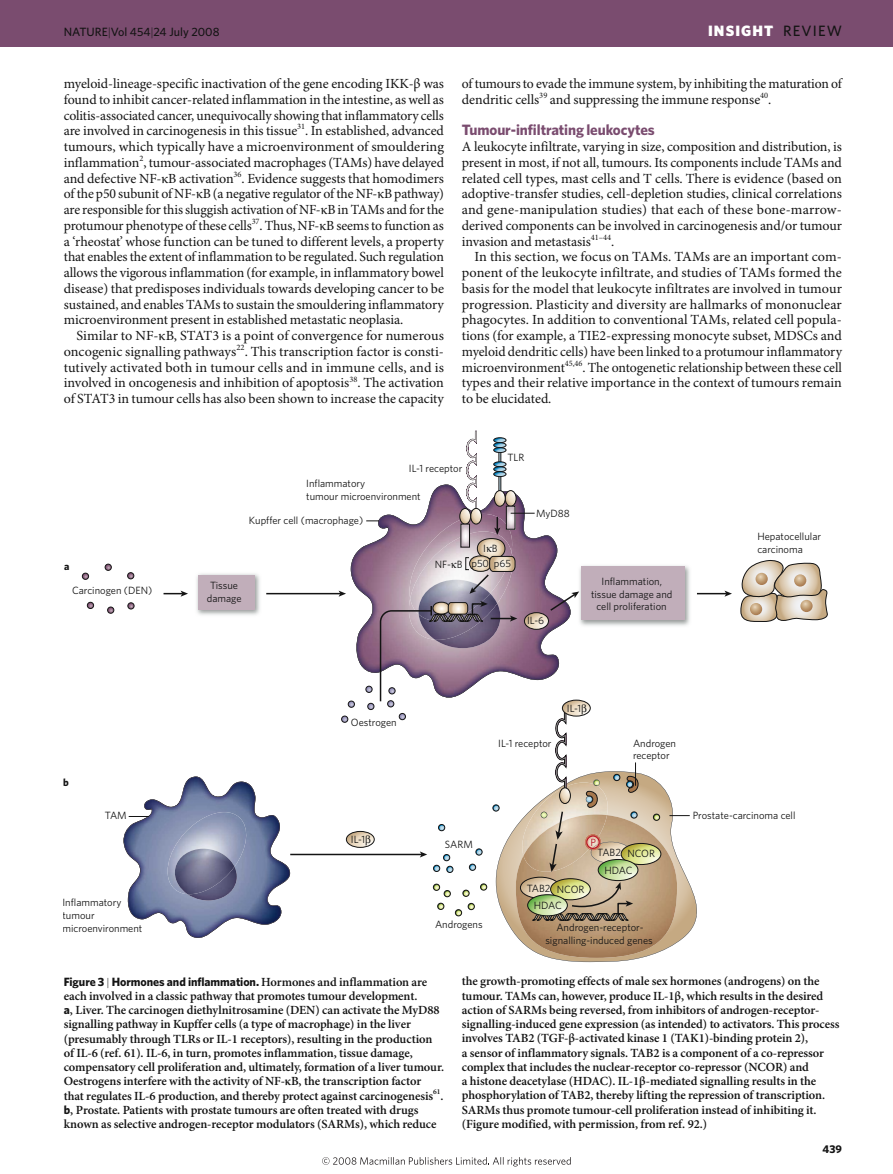
<style>
.page{position:relative;width:893px;height:1174px;background:#fff}
.page>*{position:absolute;margin:0;border:0;box-sizing:border-box;transform-origin:0 0}
.t1{font:700 15px "Whitney";letter-spacing:-.005em;color:#7a4c6f}
.t2{font:900 15px "Whitney";letter-spacing:.075em;color:#fff}
.t3{font:13.95px/15.8px "Minion Pro";letter-spacing:-.005em;color:#141414;text-align:justify}
.t4{font:600 12.45px/14.2px "Minion Pro";letter-spacing:-.005em;color:#141414}
.t5{font:700 12px "Whitney";letter-spacing:-.005em;color:#141414}
.t6{font:500 12px "Whitney";color:#141414}
.t7{font:700 11.25px "Whitney";color:#141414}
.t8{font:10.5px/12.6px "Whitney";color:#141414}
.t9{font:700 10.5px "Whitney";color:#141414}
.t10{font:10.5px "Whitney";color:#ba0e21}
.s1{font-weight:300}
.s2{font-weight:500;color:#141414}
.s3{font-weight:300;font-size:11.25px}
.s4{font-family:"Minion Pro";font-weight:600;font-size:12.45px}
.s5{font-family:"Whitney";font-weight:700;font-size:12px}
</style>
<div class="page">
<hr style="left:697px;top:593px;width:30px;height:1px;background:#141414">
<svg style="left:724px;top:590px;width:8px;height:6px"></svg>
<svg style="left:740px;top:560px;width:87px;height:62px;background:#cfc2b0"></svg>
<svg style="left:82px;top:573px;width:7px;height:6px"></svg>
<div style="left:82px;top:573px;width:7px;height:6px;border:1px solid #141414;border-radius:50%"></div>
<svg style="left:105px;top:564px;width:6px;height:6px"></svg>
<div style="left:105px;top:564px;width:7px;height:6px;border:1px solid #141414;border-radius:50%"></div>
<svg style="left:87px;top:602px;width:7px;height:6px"></svg>
<div style="left:87px;top:602px;width:7px;height:6px;border:1px solid #141414;border-radius:50%"></div>
<svg style="left:108px;top:607px;width:6px;height:6px"></svg>
<div style="left:107px;top:607px;width:7px;height:6px;border:1px solid #141414;border-radius:50%"></div>
<div style="left:0;top:0;width:893px;height:47px;background:#7a4c6f"></div>
<svg style="left:322px;top:1157px;width:249px;height:9px"></svg>
<svg style="left:124px;top:431px;width:573px;height:531px"></svg>
<p class="t6" style="left:64px;top:27px;width:157px">NATURE<span class="s1">|</span>Vol 454<span class="s1">|</span>24 July 2008</p>
<p class="t2" style="left:708px;top:25px;width:135px">INSIGHT <span class="s2">REVIEW</span></p>
<p class="t3" style="left:64px;top:77px;width:382px">myeloid-lineage-specific inactivation of the gene encoding IKK-β was found to inhibit cancer-related inflammation in the intestine, as well as colitis-associated cancer, unequivocally showing that inflammatory cells are involved in carcinogenesis in this tissue<sup>31</sup>. In established, advanced tumours, which typically have a microenvironment of smouldering inflammation<sup>2</sup>, tumour-associated macrophages (TAMs) have delayed and defective NF-κB activation<sup>36</sup>. Evidence suggests that homodimers of the p50 subunit of NF-κB (a negative regulator of the NF-κB pathway) are responsible for this sluggish activation of NF-κB in TAMs and for the protumour phenotype of these cells<sup>37</sup>. Thus, NF-κB seems to function as a ‘rheostat’ whose function can be tuned to different levels, a property that enables the extent of inflammation to be regulated. Such regulation allows the vigorous inflammation (for example, in inflammatory bowel disease) that predisposes individuals towards developing cancer to be sustained, and enables TAMs to sustain the smouldering inflammatory microenvironment present in established metastatic neoplasia.</p>
<p class="t3" style="left:64px;top:329px;width:382px;text-indent:13px">Similar to NF-κB, STAT3 is a point of convergence for numerous oncogenic signalling pathways<sup>22</sup>. This transcription factor is consti&shy;tutively activated both in tumour cells and in immune cells, and is involved in oncogenesis and inhibition of apoptosis<sup>38</sup>. The activation of STAT3 in tumour cells has also been shown to increase the capacity</p>
<p class="t3" style="left:462px;top:77px;width:382px">of tumours to evade the immune system, by inhibiting the maturation of dendritic cells<sup>39</sup> and suppressing the immune response<sup>40</sup>.</p>
<p class="t1" style="left:462px;top:124px;width:195px">Tumour-infiltrating leukocytes</p>
<p class="t3" style="left:462px;top:140px;width:382px">A leukocyte infiltrate, varying in size, composition and distribution, is present in most, if not all, tumours. Its components include TAMs and related cell types, mast cells and T cells. There is evidence (based on adoptive-transfer studies, cell-depletion studies, clinical correlations and gene-manipulation studies) that each of these bone-marrow&shy;derived components can be involved in carcinogenesis and/or tumour invasion and metastasis<sup>41–44</sup>.</p>
<p class="t3" style="left:462px;top:250px;width:382px;text-indent:13px">In this section, we focus on TAMs. TAMs are an important com&shy;ponent of the leukocyte infiltrate, and studies of TAMs formed the basis for the model that leukocyte infiltrates are involved in tumour progression. Plasticity and diversity are hallmarks of mononuclear phagocytes. In addition to conventional TAMs, related cell popula&shy;tions (for example, a TIE2-expressing monocyte subset, MDSCs and myeloid dendritic cells) have been linked to a protumour inflammatory microenvironment<sup>45,46</sup>. The ontogenetic relationship between these cell types and their relative importance in the context of tumours remain to be elucidated.</p>
<p class="t8" style="left:507px;top:452px;width:18px">TLR</p>
<p class="t8" style="left:409px;top:463px;width:55px">IL-1 receptor</p>
<p class="t9" style="left:64px;top:562px;width:7px">a</p>
<p class="t8" style="left:72px;top:584px;width:82px">Carcinogen (DEN)</p>
<p class="t9" style="left:63px;top:779px;width:7px">b</p>
<p class="t8" style="left:306px;top:478px;width:116px">Inflammatory<br>tumour microenvironment</p>
<p class="t8" style="left:249px;top:514px;width:116px">Kupffer cell (macrophage)</p>
<p class="t8" style="left:435px;top:558px;width:29px">NF- B</p>
<p class="t8" style="left:483px;top:543px;width:16px">I B</p>
<p class="t8" style="left:471px;top:558px;width:41px">p50 p65</p>
<p class="t8" style="left:536px;top:508px;width:35px">MyD88</p>
<p class="t8" style="left:207px;top:580px;width:36px;text-align:center">Tissue damage</p>
<p class="t8" style="left:591px;top:576px;width:83px;text-align:center">Inflammation, tissue damage and cell proliferation</p>
<p class="t8" style="left:351px;top:717px;width:47px">Oestrogen</p>
<p class="t8" style="left:527px;top:614px;width:19px">IL-6</p>
<p class="t8" style="left:498px;top:738px;width:55px">IL-1 receptor</p>
<p class="t8" style="left:567px;top:703px;width:16px">IL-1</p>
<p class="t8" style="left:633px;top:737px;width:45px">Androgen receptor</p>
<p class="t8" style="left:757px;top:531px;width:65px">Hepatocellular carcinoma</p>
<p class="t8" style="left:105px;top:810px;width:23px">TAM</p>
<p class="t8" style="left:693px;top:810px;width:104px">Prostate-carcinoma cell</p>
<p class="t8" style="left:63px;top:897px;width:81px">Inflammatory tumour microenvironment</p>
<p class="t8" style="left:351px;top:834px;width:16px">IL-1</p>
<p class="t8" style="left:445px;top:839px;width:30px">SARM</p>
<p class="t8" style="left:435px;top:919px;width:49px">Androgens</p>
<p class="t10" style="left:590px;top:838px;width:7px">P</p>
<p class="t8" style="left:527px;top:883px;width:59px">TAB2 NCOR</p>
<p class="t8" style="left:534px;top:900px;width:30px">HDAC</p>
<p class="t8" style="left:604px;top:845px;width:52px;line-height:17px;text-indent:-7px">TAB2 NCOR<br>HDAC</p>
<p class="t8" style="left:545px;top:922px;width:109px;text-align:center">Androgen-receptor&shy;signalling-induced genes</p>
<p class="t5" style="left:64px;top:977px;width:365px">Figure 3 <span class="s3">|</span> Hormones and inflammation. <span class="s4">Hormones and inflammation are</span></p>
<p class="t4" style="left:64px;top:989px;width:382px">each involved in a classic pathway that promotes tumour development.<br><span class="s5">a</span>, Liver. The carcinogen diethylnitrosamine (DEN) can activate the MyD88 signalling pathway in Kupffer cells (a type of macrophage) in the liver (presumably through TLRs or IL-1 receptors), resulting in the production of IL-6 (ref. 61). IL-6, in turn, promotes inflammation, tissue damage, compensatory cell proliferation and, ultimately, formation of a liver tumour.<br>Oestrogens interfere with the activity of NF-κB, the transcription factor that regulates IL-6 production, and thereby protect against carcinogenesis<sup>61</sup>. <span class="s5">b</span>, Prostate. Patients with prostate tumours are often treated with drugs known as selective androgen-receptor modulators (SARMs), which reduce</p>
<p class="t4" style="left:462px;top:975px;width:379px">the growth-promoting effects of male sex hormones (androgens) on the tumour. TAMs can, however, produce IL-1β, which results in the desired action of SARMs being reversed, from inhibitors of androgen-receptor&shy;signalling-induced gene expression (as intended) to activators. This process involves TAB2 (TGF-β-activated kinase 1 (TAK1)-binding protein 2),<br>a sensor of inflammatory signals. TAB2 is a component of a co-repressor complex that includes the nuclear-receptor co-repressor (NCOR) and<br>a histone deacetylase (HDAC). IL-1β-mediated signalling results in the phosphorylation of TAB2, thereby lifting the repression of transcription.<br>SARMs thus promote tumour-cell proliferation instead of inhibiting it. (Figure modified, with permission, from ref. 92.)</p>
<p class="t7" style="left:822px;top:1144px;width:21px">439</p>
</div>
